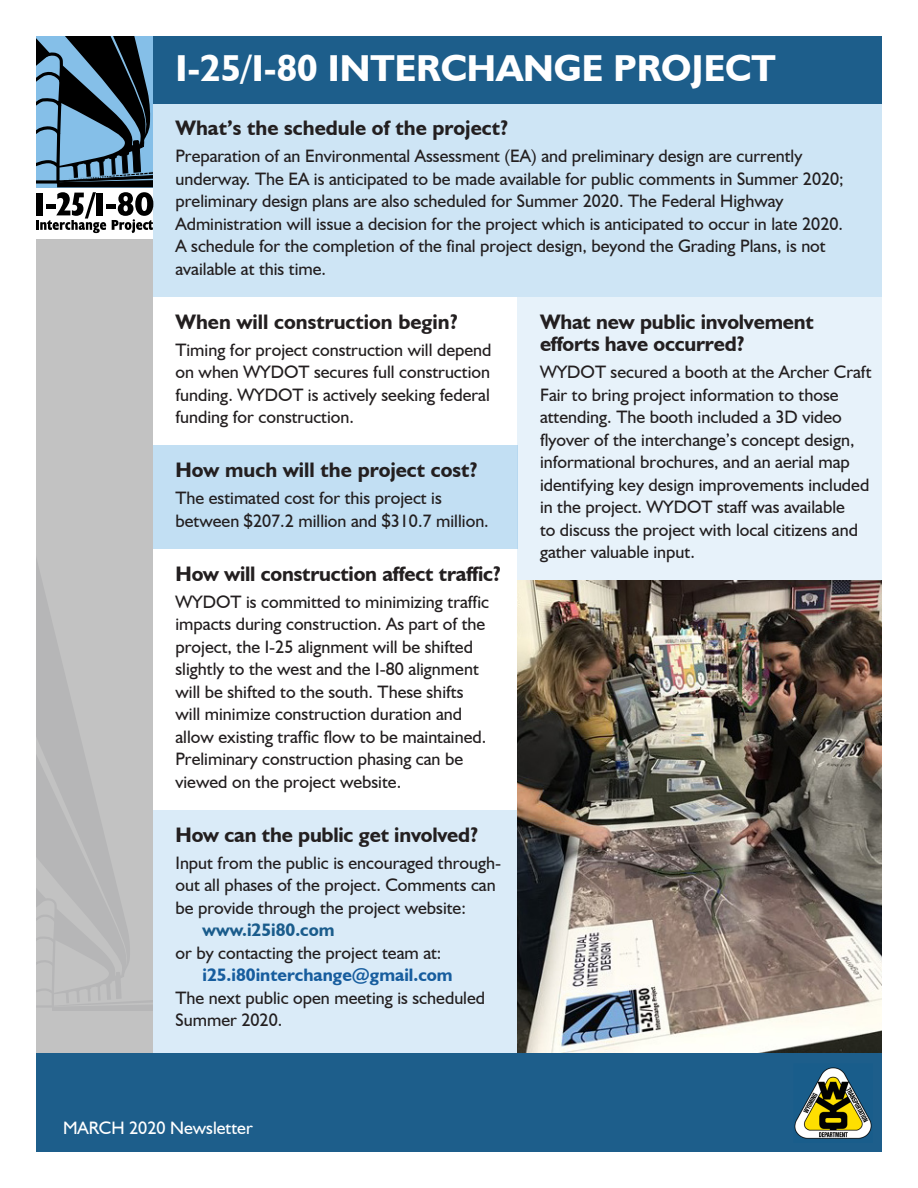
<style>
.page{position:relative;width:918px;height:1188px;background:#fff}
.page>*{position:absolute;margin:0;border:0;box-sizing:border-box;transform-origin:0 0}
.t1{font:700 37.5px "Humanist 521 BT";color:#fff}
.t2{font:700 21px/22.5px "Humanist 521 BT";letter-spacing:-.01em;color:#231f20}
.t3{font:18px/22.5px "Humanist 521 BT";color:#231f20}
.t4{font:700 18px "Humanist 521 BT";color:#175d9e}
.t5{font:18px "Humanist 521 BT";color:#fff}
.t6{font:700 18px "Humanist 521 BT";color:#1a5c8c}
</style>
<div class="page">
<div style="left:153px;top:810px;width:365px;height:243px;background:#daebf8"></div>
<div style="left:153px;top:104px;width:729px;height:193px;background:#cee5f5"></div>
<div style="left:153px;top:446px;width:365px;height:103px;background:#c2dff3"></div>
<div style="left:518px;top:297px;width:364px;height:283px;background:#e7f2fa"></div>
<div style="left:36px;top:1053px;width:846px;height:99px;background:#1d5e8b"></div>
<img style="left:794px;top:1067px;width:78px;height:72px">
<div style="left:153px;top:36px;width:729px;height:68px;background:#1d5e8b"></div>
<div style="left:36px;top:239px;width:117px;height:814px;background:#c2c2c2"></div>
<svg style="left:36px;top:559px;width:117px;height:452px"></svg>
<img style="left:518px;top:580px;width:364px;height:473px">
<svg style="left:36px;top:36px;width:117px;height:197px;background:#5a7283"></svg>
<p class="t1" style="left:176px;top:45px;width:602px">I-25/I-80 INTERCHANGE PROJECT</p>
<p class="t2" style="left:176px;top:116px;width:334px">What’s the schedule of the project?</p>
<p class="t3" style="left:176px;top:145px;width:670px">Preparation of an Environmental Assessment (EA) and preliminary design are currently underway. The EA is anticipated to be made available for public comments in Summer 2020; preliminary design plans are also scheduled for Summer 2020. The Federal Highway Administration will issue a decision for the project which is anticipated to occur in late 2020.<br>A schedule for the completion of the final project design, beyond the Grading Plans, is not available at this time.</p>
<p class="t2" style="left:176px;top:310px;width:284px">When will construction begin?</p>
<p class="t3" style="left:176px;top:338px;width:318px;text-align:justify">Timing for project construction will depend on when WYDOT secures full construction funding. WYDOT is actively seeking federal funding for construction.</p>
<p class="t2" style="left:176px;top:458px;width:304px">How much will the project cost?</p>
<p class="t3" style="left:176px;top:486px;width:315px">The estimated cost for this project is between $207.2 million and $310.7 million.</p>
<p class="t2" style="left:176px;top:562px;width:327px">How will construction affect traffic?</p>
<p class="t3" style="left:176px;top:590px;width:315px">WYDOT is committed to minimizing traffic impacts during construction. As part of the project, the I-25 alignment will be shifted slightly to the west and the I-80 alignment will be shifted to the south. These shifts will minimize construction duration and allow existing traffic flow to be maintained.<br>Preliminary construction phasing can be viewed on the project website.</p>
<p class="t2" style="left:176px;top:823px;width:304px">How can the public get involved?</p>
<p class="t3" style="left:176px;top:851px;width:327px">Input from the public is encouraged through&shy;out all phases of the project. Comments can be provide through the project website:</p>
<p class="t6" style="left:202px;top:919px;width:134px">www.i25i80.com</p>
<p class="t3" style="left:176px;top:941px;width:267px">or by contacting the project team at:</p>
<p class="t4" style="left:202px;top:964px;width:252px">i25.i80interchange@gmail.com</p>
<p class="t3" style="left:176px;top:986px;width:311px">The next public open meeting is scheduled<br>Summer 2020.</p>
<p class="t5" style="left:63px;top:1117px;width:191px">MARCH 2020 Newsletter</p>
<p class="t2" style="left:540px;top:310px;width:275px">What new public involvement efforts have occurred?</p>
<p class="t3" style="left:540px;top:360px;width:333px">WYDOT secured a booth at the Archer Craft Fair to bring project information to those attending. The booth included a 3D video flyover of the interchange’s concept design, informational brochures, and an aerial map identifying key design improvements included in the project. WYDOT staff was available<br>to discuss the project with local citizens and gather valuable input.</p>
</div>
